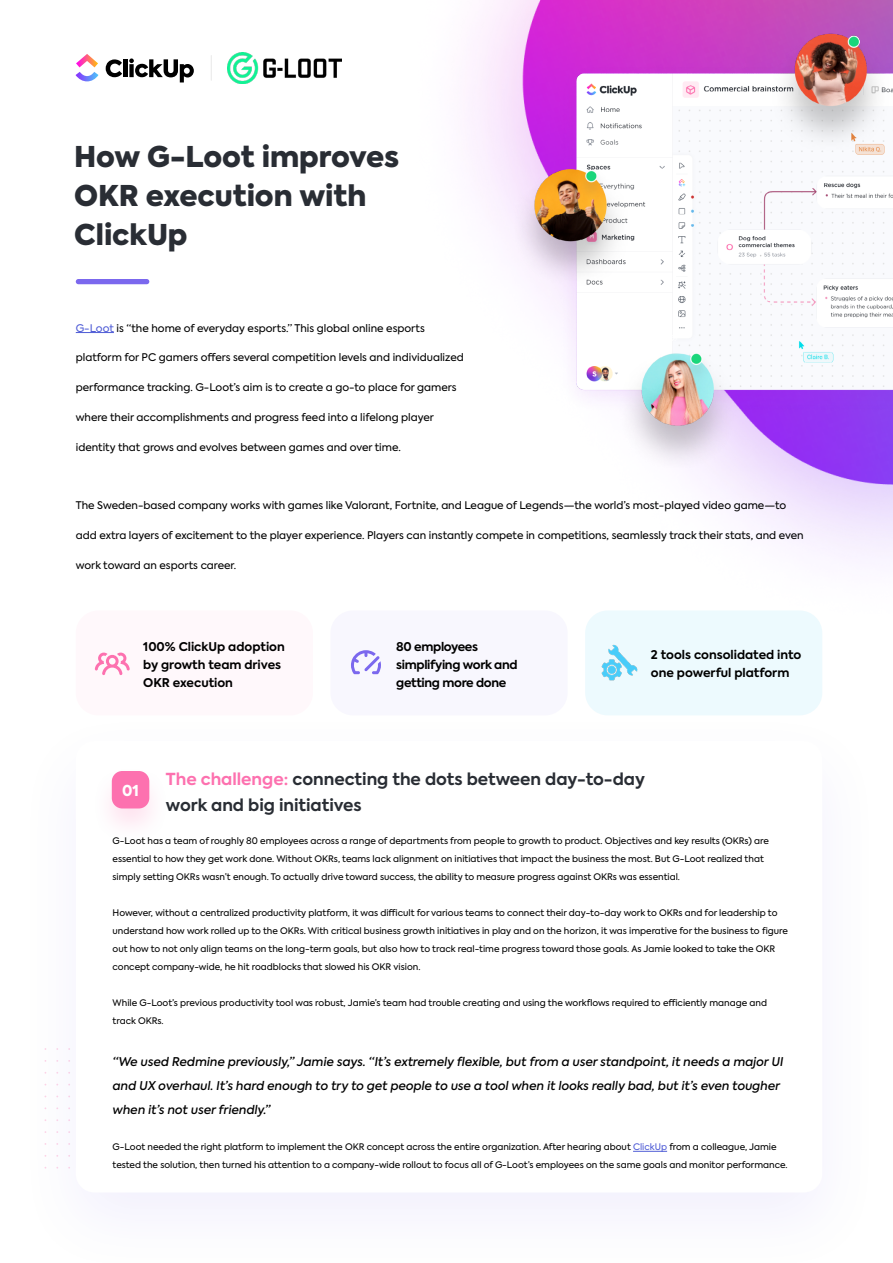
<style>
.page{position:relative;width:893px;height:1263px;background:#fff}
.page>*{position:absolute;margin:0;border:0;box-sizing:border-box;transform-origin:0 0}
.t1{font:900 28.5px/39px "Axiforma";color:#292d34}
.t2{font:700 16.5px/25.5px "Axiforma";color:#292d34}
.t3{font:800 15px "Axiforma";color:#fff}
.t4{font:italic 500 12px/24px "Axiforma";color:#000}
.t5{font:700 12px/18px "Axiforma";color:#000}
.t6{font:700 12px/18px "Axiforma";letter-spacing:-.025em;color:#000}
.t7{font:10.5px "Axiforma";color:#000}
.t8{font:9px/18px "Axiforma";color:#000}
.s1{color:#4f5cd6}
.s2{color:#fd71af}
</style>
<div class="page">
<div style="left:76px;top:610px;width:237px;height:105px;background:#fff8fb;border-radius:22px"></div>
<svg style="left:95px;top:653px;width:35px;height:22px"></svg>
<img style="left:465px;top:0;width:427px;height:628px">
<svg style="left:76px;top:54px;width:22px;height:27px"></svg>
<hr style="left:123px;top:59px;width:4px;height:18px;background:#000">
<svg style="left:106px;top:59px;width:16px;height:18px"></svg>
<svg style="left:129px;top:58px;width:65px;height:24px"></svg>
<svg style="left:211px;top:56px;width:1px;height:24px"></svg>
<div style="left:76px;top:279px;width:73px;height:5px;background:#7b68ee;border-radius:3px"></div>
<img style="left:227px;top:52px;width:115px;height:31px">
<div style="left:330px;top:610px;width:237px;height:105px;background:#f8f7fe;border-radius:22px"></div>
<div style="left:15px;top:707px;width:868px;height:556px;background:#fff"></div>
<div style="left:585px;top:610px;width:237px;height:105px;background:#edfafe;border-radius:22px"></div>
<svg style="left:351px;top:650px;width:30px;height:24px"></svg>
<div style="left:92px;top:765px;width:78px;height:78px;background:#fd71af;opacity:.2"></div>
<div style="left:112px;top:771px;width:37px;height:37px;background:#fd71af;border-radius:10px"></div>
<hr style="left:633px;top:1151px;width:34px;height:1px;background:#4f5cd6">
<img style="left:601px;top:644px;width:36px;height:36px">
<hr style="left:76px;top:332px;width:38px;height:1px;background:#4f5cd6">
<img style="left:508px;top:31px;width:384px;height:437px">
<h1 class="t1" style="left:74px;top:138px;width:326px">How G-Loot improves<br>OKR execution with<br>ClickUp</h1>
<p class="t7" style="left:76px;top:321px;width:350px"><span class="s1">G-Loot</span> is “the home of everyday esports.” This global online esports</p>
<p class="t7" style="left:76px;top:351px;width:389px">platform for PC gamers offers several competition levels and individualized</p>
<p class="t7" style="left:76px;top:381px;width:382px">performance tracking. G-Loot’s aim is to create a go-to place for gamers</p>
<p class="t7" style="left:76px;top:411px;width:360px">where their accomplishments and progress feed into a lifelong player</p>
<p class="t7" style="left:76px;top:441px;width:326px">identity that grows and evolves between games and over time.</p>
<p class="t7" style="left:76px;top:499px;width:712px">The Sweden-based company works with games like Valorant, Fortnite, and League of Legends—the world’s most-played video game—to</p>
<p class="t7" style="left:76px;top:529px;width:729px">add extra layers of excitement to the player experience. Players can instantly compete in competitions, seamlessly track their stats, and even</p>
<p class="t7" style="left:76px;top:559px;width:162px">work toward an esports career.</p>
<h3 class="t5" style="left:143px;top:638px;width:143px">100% ClickUp adoption by growth team drives<br>OKR execution</h3>
<h3 class="t6" style="left:396px;top:638px;width:123px">80 employees simplifying work and getting more done</h3>
<h3 class="t5" style="left:651px;top:646px;width:152px">2 tools consolidated into one powerful platform</h3>
<h3 class="t3" style="left:122px;top:780px;width:18px">01</h3>
<h2 class="t2" style="left:166px;top:767px;width:480px"><span class="s2">The challenge:</span> connecting the dots between day-to-day work and big initiatives</h2>
<p class="t8" style="left:112px;top:832px;width:658px">G-Loot has a team of roughly 80 employees across a range of departments from people to growth to product. Objectives and key results (OKRs) are essential to how they get work done. Without OKRs, teams lack alignment on initiatives that impact the business the most. But G-Loot realized that simply setting OKRs wasn’t enough. To actually drive toward success, the ability to measure progress against OKRs was essential.</p>
<p class="t8" style="left:112px;top:904px;width:677px">However, without a centralized productivity platform, it was difficult for various teams to connect their day-to-day work to OKRs and for leadership to understand how work rolled up to the OKRs. With critical business growth initiatives in play and on the horizon, it was imperative for the business to figure out how to not only align teams on the long-term goals, but also how to track real-time progress toward those goals. As Jamie looked to take the OKR concept company-wide, he hit roadblocks that slowed his OKR vision.</p>
<p class="t8" style="left:112px;top:994px;width:656px">While G-Loot’s previous productivity tool was robust, Jamie’s team had trouble creating and using the workflows required to efficiently manage and track OKRs.</p>
<p class="t4" style="left:112px;top:1050px;width:672px">“We used Redmine previously,” Jamie says. “It’s extremely flexible, but from a user standpoint, it needs a major UI and UX overhaul. It’s hard enough to try to get people to use a tool when it looks really bad, but it’s even tougher when it’s not user friendly.”</p>
<p class="t8" style="left:112px;top:1138px;width:676px">G-Loot needed the right platform to implement the OKR concept across the entire organization. After hearing about <span class="s1">ClickUp</span> from a colleague, Jamie tested the solution, then turned his attention to a company-wide rollout to focus all of G-Loot’s employees on the same goals and monitor performance.</p>
</div>
